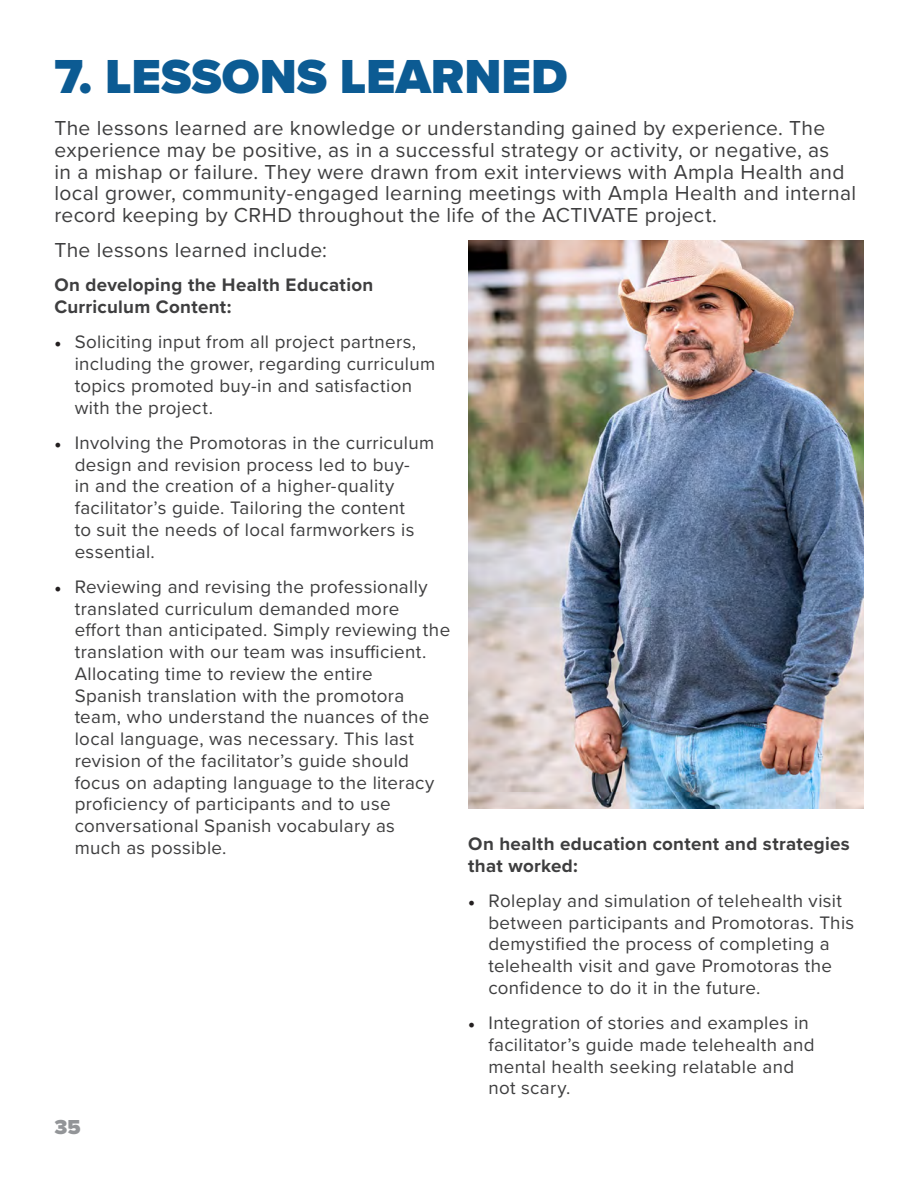
<style>
.page{position:relative;width:918px;height:1188px;background:#fff}
.page>*{position:absolute;margin:0;border:0;box-sizing:border-box;transform-origin:0 0}
.t1{font:900 49.5px "Proxima Nova";color:#0c5b93}
.t2{font:21px/21.8px "Proxima Nova";letter-spacing:.02em;color:#3e3e3f}
.t3{font:900 21px "Proxima Nova";color:#939598}
.t4{font:18.75px/21.8px "Proxima Nova";letter-spacing:.02em;color:#3e3e3f}
.t5{font:700 18.75px/21.8px "Proxima Nova";letter-spacing:.015em;color:#3e3e3f}
.s1{font-family:"Minion Pro";font-size:18px;color:#231f20}
</style>
<div class="page">
<img style="left:468px;top:240px;width:396px;height:568px">
<p class="t1" style="left:54px;top:40px;width:515px">7. LESSONS LEARNED</p>
<p class="t2" style="left:54px;top:116px;width:803px">The lessons learned are knowledge or understanding gained by experience. The experience may be positive, as in a successful strategy or activity, or negative, as<br>in a mishap or failure. They were drawn from exit interviews with Ampla Health and local grower, community-engaged learning meetings with Ampla Health and internal record keeping by CRHD throughout the life of the ACTIVATE project.</p>
<p class="t2" style="left:54px;top:239px;width:274px">The lessons learned include:</p>
<p class="t5" style="left:54px;top:274px;width:320px">On developing the Health Education<br>Curriculum Content:</p>
<p class="t4" style="left:75px;top:330px;width:362px;text-indent:-20px"><span class="s1">•</span> Soliciting input from all project partners, including the grower, regarding curriculum topics promoted buy-in and satisfaction with the project.</p>
<p class="t4" style="left:75px;top:431px;width:361px;text-indent:-20px"><span class="s1">•</span> Involving the Promotoras in the curriculum design and revision process led to buy-<br>in and the creation of a higher-quality facilitator’s guide. Tailoring the content<br>to suit the needs of local farmworkers is essential.</p>
<p class="t4" style="left:75px;top:575px;width:377px;text-indent:-20px"><span class="s1">•</span> Reviewing and revising the professionally translated curriculum demanded more<br>effort than anticipated. Simply reviewing the translation with our team was insufficient.<br>Allocating time to review the entire<br>Spanish translation with the promotora team, who understand the nuances of the local language, was necessary. This last revision of the facilitator’s guide should focus on adapting language to the literacy proficiency of participants and to use conversational Spanish vocabulary as<br>much as possible.</p>
<p class="t5" style="left:468px;top:832px;width:383px">On health education content and strategies that worked:</p>
<p class="t4" style="left:488px;top:889px;width:367px;text-indent:-20px"><span class="s1">•</span> Roleplay and simulation of telehealth visit between participants and Promotoras. This demystified the process of completing a telehealth visit and gave Promotoras the confidence to do it in the future.</p>
<p class="t4" style="left:488px;top:1011px;width:328px;text-indent:-20px"><span class="s1">•</span> Integration of stories and examples in facilitator’s guide made telehealth and mental health seeking relatable and not scary.</p>
<p class="t3" style="left:54px;top:1111px;width:28px">35</p>
</div>
